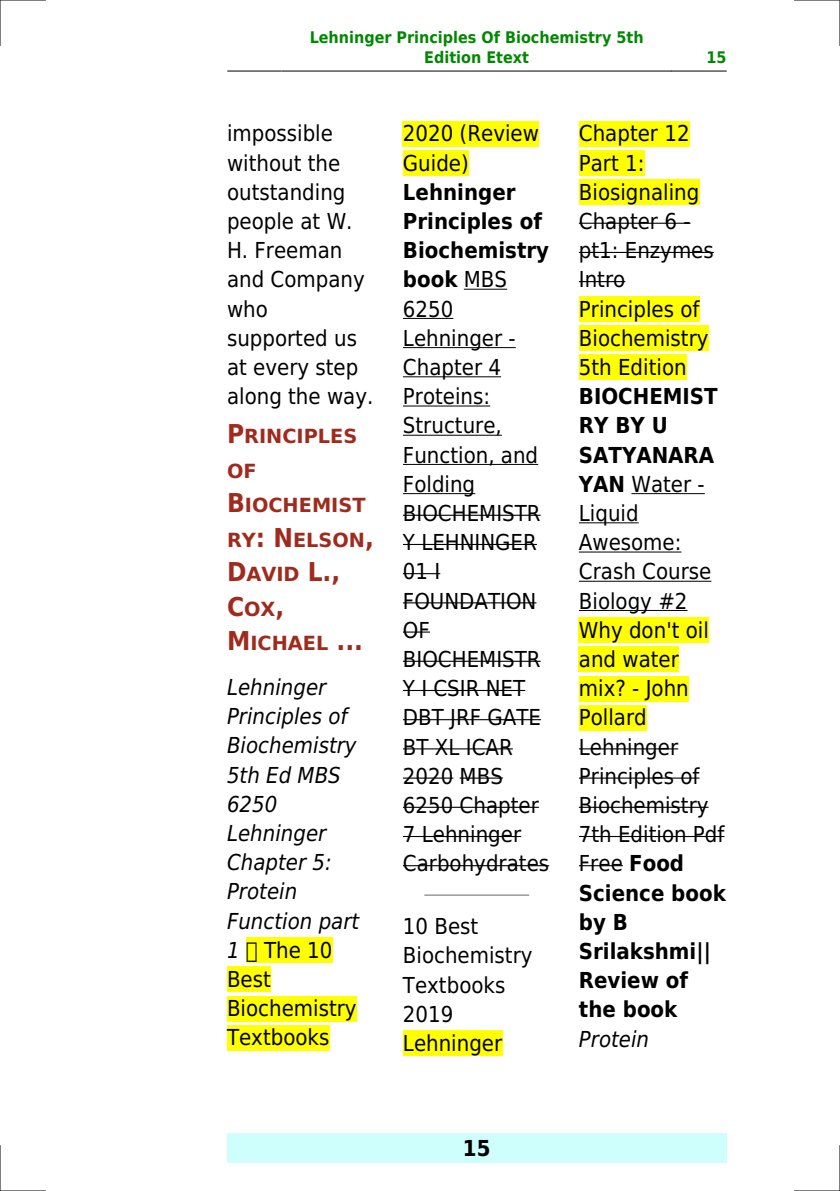
<style>
.page{position:relative;width:840px;height:1191px;background:#fff}
.page>*{position:absolute;margin:0;border:0;box-sizing:border-box;transform-origin:0 0}
.t1{font:700 26px/34.4px "DejaVu Sans Condensed";color:#9f2b1e}
.t2{font:22px/29.2px "DejaVu Sans Condensed";color:#000}
.t3{font:italic 22px/29.2px "DejaVu Sans Condensed";color:#000}
.t4{font:700 22px "DejaVu Sans Condensed";color:#000}
.t5{font:700 19.6px/34.6px "DejaVu Sans Condensed";color:#9f2b1e;scale:1.1 1}
.t6{font:700 16px/19.2px "DejaVu Sans Condensed";color:#080;text-align:center}
.s1{font-size:26px}
.s2{font-size:19.6px}
.s3{font-style:normal}
.s4{font-weight:700}
</style>
<div class="page">
<hr style="left:227px;top:71px;width:54px;height:1px;background:#000">
<hr style="left:282px;top:71px;width:388px;height:1px;background:#000">
<hr style="left:671px;top:71px;width:54px;height:1px;background:#000">
<div style="left:227px;top:1133px;width:499px;height:29px;background:#cffffc"></div>
<div style="left:246px;top:937px;width:86px;height:26px;background:#ff0"></div>
<div style="left:227px;top:966px;width:44px;height:26px;background:#ff0"></div>
<div style="left:227px;top:995px;width:129px;height:26px;background:#ff0"></div>
<div style="left:227px;top:1025px;width:102px;height:25px;background:#ff0"></div>
<div style="left:403px;top:121px;width:135px;height:25px;background:#ff0"></div>
<div style="left:403px;top:150px;width:65px;height:26px;background:#ff0"></div>
<hr style="left:463px;top:289px;width:44px;height:1px;background:#000">
<hr style="left:403px;top:318px;width:50px;height:1px;background:#000">
<hr style="left:403px;top:347px;width:112px;height:1px;background:#000">
<hr style="left:403px;top:376px;width:98px;height:1px;background:#000">
<hr style="left:403px;top:405px;width:87px;height:1px;background:#000">
<hr style="left:403px;top:435px;width:98px;height:1px;background:#000">
<hr style="left:403px;top:464px;width:135px;height:1px;background:#000">
<hr style="left:403px;top:493px;width:72px;height:1px;background:#000">
<hr style="left:403px;top:515px;width:137px;height:1px;background:#000">
<hr style="left:403px;top:544px;width:133px;height:1px;background:#000">
<hr style="left:403px;top:573px;width:37px;height:1px;background:#000">
<hr style="left:403px;top:602px;width:133px;height:1px;background:#000">
<svg style="left:403px;top:631px;width:26px;height:1px"></svg>
<hr style="left:403px;top:660px;width:137px;height:2px;background:#000">
<hr style="left:403px;top:690px;width:122px;height:1px;background:#000">
<hr style="left:403px;top:719px;width:137px;height:1px;background:#000">
<hr style="left:403px;top:748px;width:109px;height:1px;background:#000">
<hr style="left:403px;top:777px;width:50px;height:1px;background:#000">
<hr style="left:459px;top:777px;width:43px;height:1px;background:#000">
<hr style="left:403px;top:806px;width:135px;height:2px;background:#000">
<hr style="left:403px;top:836px;width:118px;height:1px;background:#000">
<hr style="left:403px;top:865px;width:146px;height:1px;background:#000">
<hr style="left:425px;top:894px;width:103px;height:2px;background:#999">
<div style="left:403px;top:1030px;width:99px;height:26px;background:#ff0"></div>
<div style="left:578px;top:121px;width:111px;height:25px;background:#ff0"></div>
<div style="left:578px;top:150px;width:66px;height:26px;background:#ff0"></div>
<div style="left:578px;top:179px;width:121px;height:26px;background:#ff0"></div>
<hr style="left:578px;top:223px;width:112px;height:1px;background:#000">
<hr style="left:578px;top:252px;width:135px;height:1px;background:#000">
<hr style="left:578px;top:281px;width:47px;height:1px;background:#000">
<div style="left:578px;top:296px;width:121px;height:26px;background:#ff0"></div>
<div style="left:578px;top:325px;width:130px;height:26px;background:#ff0"></div>
<div style="left:578px;top:354px;width:108px;height:26px;background:#ff0"></div>
<hr style="left:631px;top:493px;width:73px;height:1px;background:#000">
<hr style="left:578px;top:522px;width:60px;height:1px;background:#000">
<hr style="left:578px;top:551px;width:103px;height:1px;background:#000">
<hr style="left:578px;top:581px;width:133px;height:1px;background:#000">
<hr style="left:578px;top:610px;width:109px;height:1px;background:#000">
<div style="left:578px;top:617px;width:130px;height:26px;background:#ff0"></div>
<div style="left:578px;top:646px;width:100px;height:26px;background:#ff0"></div>
<div style="left:578px;top:676px;width:110px;height:25px;background:#ff0"></div>
<div style="left:578px;top:705px;width:68px;height:25px;background:#ff0"></div>
<hr style="left:578px;top:748px;width:99px;height:1px;background:#000">
<hr style="left:578px;top:777px;width:121px;height:1px;background:#000">
<hr style="left:578px;top:806px;width:130px;height:2px;background:#000">
<hr style="left:578px;top:836px;width:146px;height:1px;background:#000">
<hr style="left:578px;top:865px;width:44px;height:1px;background:#000">
<hr style="left:0;top:0;width:45px;height:1px;background:#000">
<hr style="left:794px;top:0;width:45px;height:1px;background:#000">
<hr style="left:0;top:1190px;width:45px;height:1px;background:#000">
<hr style="left:794px;top:1190px;width:45px;height:1px;background:#000">
<hr style="left:0;top:0;width:1px;height:45px;background:#000">
<hr style="left:0;top:1145px;width:1px;height:46px;background:#000">
<hr style="left:839px;top:0;width:1px;height:45px;background:#000">
<hr style="left:839px;top:1145px;width:1px;height:46px;background:#000">
<p class="t6" style="left:309px;top:28px;width:335px">Lehninger Principles Of Biochemistry 5th<br>Edition Etext</p>
<p class="t6" style="left:706px;top:48px;width:22px">15</p>
<p class="t2" style="left:227px;top:119px;width:148px">impossible without the outstanding people at W.<br>H. Freeman and Company who supported us at every step along the way.</p>
<p class="t5" style="left:227px;top:419px;width:135px"><span class="s1">P</span>RINCIPLES<br>OF<br><span class="s1">B</span>IOCHEMIST<br>RY<span class="s1">: N</span>ELSON<span class="s1">,</span></p>
<p class="t1" style="left:227px;top:555px;width:115px">D<span class="s2">AVID</span> L.,<br>C<span class="s2">OX</span>,</p>
<p class="t5" style="left:227px;top:626px;width:125px"><span class="s1">M</span>ICHAEL <span class="s1">...</span></p>
<p class="t3" style="left:227px;top:672px;width:134px">Lehninger<br>Principles of<br>Biochemistry<br>5th Ed MBS<br>6250<br>Lehninger<br>Chapter 5:<br>Protein<br>Function part<br>1 <span class="s3">The 10<br>Best<br>Biochemistry<br>Textbooks</span></p>
<p class="t2" style="left:403px;top:119px;width:137px">2020 (Review<br>Guide)</p>
<p class="t2" style="left:403px;top:177px;width:148px"><span class="s4">Lehninger<br>Principles of<br>Biochemistry book</span> MBS<br>6250<br>Lehninger -<br>Chapter 4<br>Proteins:<br>Structure,<br>Function, and<br>Folding<br>BIOCHEMISTR<br>Y LEHNINGER<br>01 I<br>FOUNDATION<br>OF<br>BIOCHEMISTR<br>Y I CSIR NET<br>DBT JRF GATE<br>BT XL ICAR<br>2020 MBS<br>6250 Chapter<br>7 Lehninger<br>Carbohydrates</p>
<p class="t2" style="left:403px;top:912px;width:131px">10 Best<br>Biochemistry<br>Textbooks<br>2019<br>Lehninger</p>
<p class="t2" style="left:578px;top:119px;width:136px">Chapter 12<br>Part 1:<br>Biosignaling<br>Chapter 6 - pt1: Enzymes<br>Intro<br>Principles of<br>Biochemistry<br>5th Edition</p>
<p class="t2" style="left:578px;top:382px;width:148px"><span class="s4">BIOCHEMIST<br>RY BY U<br>SATYANARA<br>YAN</span> Water -<br>Liquid<br>Awesome:<br>Crash Course<br>Biology #2<br>Why don't oil and water mix? - John<br>Pollard<br>Lehninger<br>Principles of<br>Biochemistry<br>7th Edition Pdf<br>Free <span class="s4">Food<br>Science book by B<br>Srilakshmi||<br>Review of the book</span></p>
<p class="t3" style="left:578px;top:1024px;width:72px">Protein</p>
<p class="t4" style="left:462px;top:1135px;width:29px">15</p>
</div>
